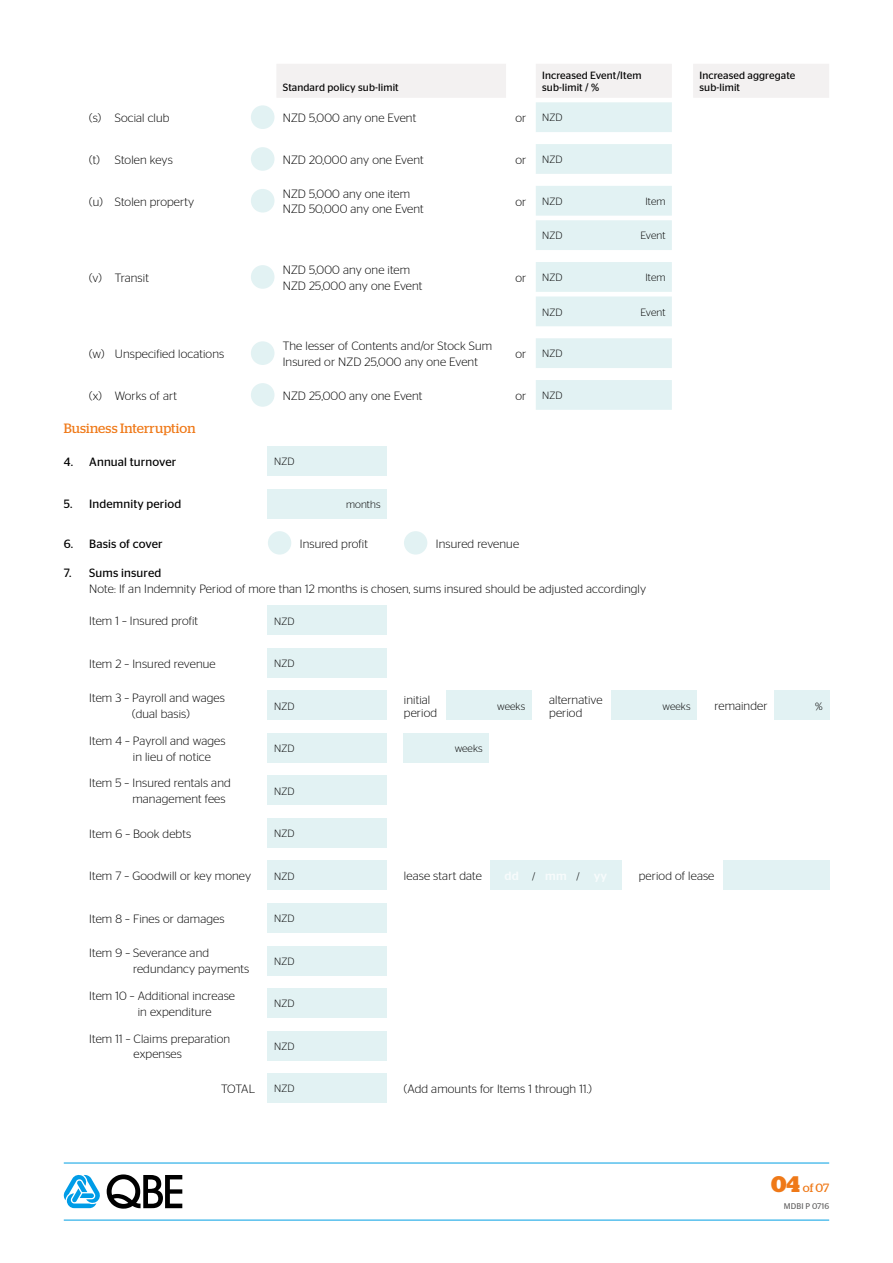
<style>
.page{position:relative;width:893px;height:1263px;background:#fff}
.page>*{position:absolute;margin:0;border:0;box-sizing:border-box;transform-origin:0 0}
.t1{font:13.5px "Stag";letter-spacing:.01em;color:#ef7918}
.t2{font:300 12px/15.8px "Stag Sans";letter-spacing:.01em;color:#000}
.t3{font:12px "Stag Sans";letter-spacing:.01em;color:#000}
.t4{font:12px "Stag";color:#ef7918}
.t5{font:300 10.5px "Stag Sans";letter-spacing:.01em;color:#000}
.t6{font:10.5px/12.8px "Stag Sans";letter-spacing:.01em;color:#000}
.t7{font:8.25px "Stag Sans";letter-spacing:.015em;color:#646363}
.s1{font-weight:700;font-size:22.5px}
</style>
<div class="page">
<hr style="left:64px;top:1220px;width:765px;height:1px;background:#009fe3">
<hr style="left:64px;top:1163px;width:765px;height:1px;background:#009fe3">
<svg style="left:107px;top:1174px;width:75px;height:34px"></svg>
<svg style="left:64px;top:1174px;width:36px;height:34px"></svg>
<div style="left:268px;top:605px;width:119px;height:30px;background:#e2f2f3"></div>
<div style="left:268px;top:648px;width:119px;height:30px;background:#e2f2f3"></div>
<div style="left:268px;top:775px;width:119px;height:30px;background:#e2f2f3"></div>
<div style="left:268px;top:818px;width:119px;height:30px;background:#e2f2f3"></div>
<div style="left:268px;top:946px;width:119px;height:29px;background:#e2f2f3"></div>
<div style="left:268px;top:903px;width:119px;height:30px;background:#e2f2f3"></div>
<div style="left:268px;top:988px;width:119px;height:30px;background:#e2f2f3"></div>
<div style="left:268px;top:1031px;width:119px;height:29px;background:#e2f2f3"></div>
<div style="left:268px;top:690px;width:119px;height:30px;background:#e2f2f3"></div>
<div style="left:774px;top:690px;width:55px;height:30px;background:#e2f2f3"></div>
<div style="left:446px;top:690px;width:85px;height:30px;background:#e2f2f3"></div>
<div style="left:612px;top:690px;width:85px;height:30px;background:#e2f2f3"></div>
<div style="left:268px;top:860px;width:119px;height:30px;background:#e2f2f3"></div>
<div style="left:723px;top:860px;width:106px;height:30px;background:#e2f2f3"></div>
<div style="left:268px;top:733px;width:119px;height:30px;background:#e2f2f3"></div>
<div style="left:404px;top:733px;width:85px;height:30px;background:#e2f2f3"></div>
<div style="left:268px;top:1073px;width:119px;height:30px;background:#e2f2f3"></div>
<div style="left:268px;top:489px;width:119px;height:29px;background:#e2f2f3"></div>
<div style="left:268px;top:446px;width:119px;height:30px;background:#e2f2f3"></div>
<div style="left:490px;top:860px;width:132px;height:30px;background:#e2f2f3"></div>
<svg style="left:277px;top:64px;width:552px;height:346px"></svg>
<div style="left:251px;top:105px;width:23px;height:24px;background:#e2f2f3;border-radius:50%"></div>
<div style="left:251px;top:147px;width:23px;height:24px;background:#e2f2f3;border-radius:50%"></div>
<div style="left:251px;top:189px;width:23px;height:24px;background:#e2f2f3;border-radius:50%"></div>
<div style="left:251px;top:265px;width:23px;height:24px;background:#e2f2f3;border-radius:50%"></div>
<div style="left:251px;top:341px;width:23px;height:24px;background:#e2f2f3;border-radius:50%"></div>
<div style="left:251px;top:383px;width:23px;height:24px;background:#e2f2f3;border-radius:50%"></div>
<div style="left:268px;top:531px;width:23px;height:24px;background:#e2f2f3;border-radius:50%"></div>
<div style="left:404px;top:531px;width:23px;height:24px;background:#e2f2f3;border-radius:50%"></div>
<p class="t6" style="left:283px;top:81px;width:117px">Standard policy sub-limit</p>
<p class="t6" style="left:542px;top:69px;width:101px">Increased Event/Item sub-limit / %</p>
<p class="t6" style="left:699px;top:69px;width:97px">Increased aggregate sub-limit</p>
<p class="t2" style="left:89px;top:110px;width:82px">(s) Social club</p>
<p class="t2" style="left:283px;top:110px;width:135px">NZD 5,000 any one Event</p>
<p class="t2" style="left:515px;top:110px;width:12px">or</p>
<p class="t5" style="left:542px;top:112px;width:22px">NZD</p>
<p class="t2" style="left:89px;top:152px;width:85px">(t) Stolen keys</p>
<p class="t2" style="left:283px;top:152px;width:142px">NZD 20,000 any one Event</p>
<p class="t2" style="left:515px;top:152px;width:12px">or</p>
<p class="t5" style="left:542px;top:154px;width:22px">NZD</p>
<p class="t2" style="left:89px;top:193px;width:107px">(u) Stolen property</p>
<p class="t2" style="left:283px;top:185px;width:143px">NZD 5,000 any one item<br>NZD 50,000 any one Event</p>
<p class="t2" style="left:515px;top:193px;width:12px">or</p>
<p class="t5" style="left:542px;top:195px;width:22px">NZD</p>
<p class="t5" style="left:645px;top:195px;width:22px">Item</p>
<p class="t5" style="left:542px;top:230px;width:22px">NZD</p>
<p class="t5" style="left:640px;top:230px;width:27px">Event</p>
<p class="t2" style="left:89px;top:269px;width:61px">(v) Transit</p>
<p class="t2" style="left:283px;top:262px;width:141px">NZD 5,000 any one item<br>NZD 25,000 any one Event</p>
<p class="t2" style="left:515px;top:269px;width:12px">or</p>
<p class="t5" style="left:542px;top:272px;width:22px">NZD</p>
<p class="t5" style="left:645px;top:272px;width:22px">Item</p>
<p class="t5" style="left:542px;top:306px;width:22px">NZD</p>
<p class="t5" style="left:640px;top:306px;width:27px">Event</p>
<p class="t2" style="left:89px;top:346px;width:136px">(w) Unspecified locations</p>
<p class="t2" style="left:283px;top:338px;width:211px">The lesser of Contents and/or Stock Sum<br>Insured or NZD 25,000 any one Event</p>
<p class="t2" style="left:515px;top:346px;width:12px">or</p>
<p class="t5" style="left:542px;top:348px;width:22px">NZD</p>
<p class="t2" style="left:89px;top:387px;width:89px">(x) Works of art</p>
<p class="t2" style="left:283px;top:387px;width:141px">NZD 25,000 any one Event</p>
<p class="t2" style="left:515px;top:387px;width:12px">or</p>
<p class="t5" style="left:542px;top:390px;width:22px">NZD</p>
<p class="t1" style="left:64px;top:421px;width:133px">Business Interruption</p>
<p class="t3" style="left:64px;top:455px;width:114px">4. Annual turnover</p>
<p class="t5" style="left:274px;top:456px;width:22px">NZD</p>
<p class="t3" style="left:64px;top:497px;width:119px">5. Indemnity period</p>
<p class="t5" style="left:346px;top:498px;width:36px">months</p>
<p class="t3" style="left:64px;top:537px;width:101px">6. Basis of cover</p>
<p class="t2" style="left:300px;top:535px;width:70px">Insured profit</p>
<p class="t2" style="left:436px;top:535px;width:85px">Insured revenue</p>
<p class="t3" style="left:64px;top:566px;width:99px">7. Sums insured</p>
<p class="t2" style="left:89px;top:580px;width:558px">Note: If an Indemnity Period of more than 12 months is chosen, sums insured should be adjusted accordingly</p>
<p class="t2" style="left:89px;top:613px;width:110px">Item 1 – Insured profit</p>
<p class="t5" style="left:274px;top:615px;width:22px">NZD</p>
<p class="t2" style="left:89px;top:656px;width:128px">Item 2 – Insured revenue</p>
<p class="t5" style="left:274px;top:658px;width:22px">NZD</p>
<p class="t2" style="left:132px;top:690px;width:94px;text-indent:-43px">Item 3 – Payroll and wages (dual basis)</p>
<p class="t2" style="left:715px;top:698px;width:54px">remainder</p>
<p class="t5" style="left:815px;top:700px;width:9px">%</p>
<p class="t2" style="left:404px;top:693px;width:35px;line-height:12.8px">initial period</p>
<p class="t5" style="left:497px;top:700px;width:29px">weeks</p>
<p class="t2" style="left:549px;top:693px;width:55px;line-height:12.8px">alternative period</p>
<p class="t5" style="left:662px;top:700px;width:29px">weeks</p>
<p class="t5" style="left:274px;top:700px;width:22px">NZD</p>
<p class="t2" style="left:133px;top:733px;width:94px;text-indent:-44px">Item 4 – Payroll and wages in lieu of notice</p>
<p class="t5" style="left:455px;top:743px;width:29px">weeks</p>
<p class="t5" style="left:274px;top:743px;width:22px">NZD</p>
<p class="t2" style="left:132px;top:775px;width:100px;text-indent:-43px">Item 5 – Insured rentals and management fees</p>
<p class="t5" style="left:274px;top:785px;width:22px">NZD</p>
<p class="t2" style="left:89px;top:825px;width:103px">Item 6 – Book debts</p>
<p class="t5" style="left:274px;top:828px;width:22px">NZD</p>
<p class="t2" style="left:89px;top:868px;width:163px">Item 7 – Goodwill or key money</p>
<p class="t5" style="left:274px;top:870px;width:22px">NZD</p>
<p class="t2" style="left:404px;top:868px;width:79px">lease start date</p>
<p class="t2" style="left:639px;top:868px;width:77px">period of lease</p>
<p class="t2" style="left:89px;top:910px;width:137px">Item 8 – Fines or damages</p>
<p class="t5" style="left:274px;top:913px;width:22px">NZD</p>
<p class="t2" style="left:133px;top:945px;width:118px;text-indent:-44px">Item 9 – Severance and redundancy payments</p>
<p class="t5" style="left:274px;top:955px;width:22px">NZD</p>
<p class="t2" style="left:138px;top:988px;width:99px;text-indent:-48px">Item 10 – Additional increase in expenditure</p>
<p class="t5" style="left:274px;top:998px;width:22px">NZD</p>
<p class="t2" style="left:89px;top:1030px;width:142px;text-align:center">Item 11 – Claims preparation expenses</p>
<p class="t5" style="left:274px;top:1040px;width:22px">NZD</p>
<p class="t2" style="left:221px;top:1081px;width:36px">TOTAL</p>
<p class="t5" style="left:274px;top:1083px;width:22px">NZD</p>
<p class="t2" style="left:404px;top:1081px;width:189px">(Add amounts for Items 1 through 11.)</p>
<p class="t4" style="left:771px;top:1181px;width:60px"><span class="s1">04</span> of 07</p>
<p class="t7" style="left:784px;top:1201px;width:47px">MDBI P 0716</p>
</div>
